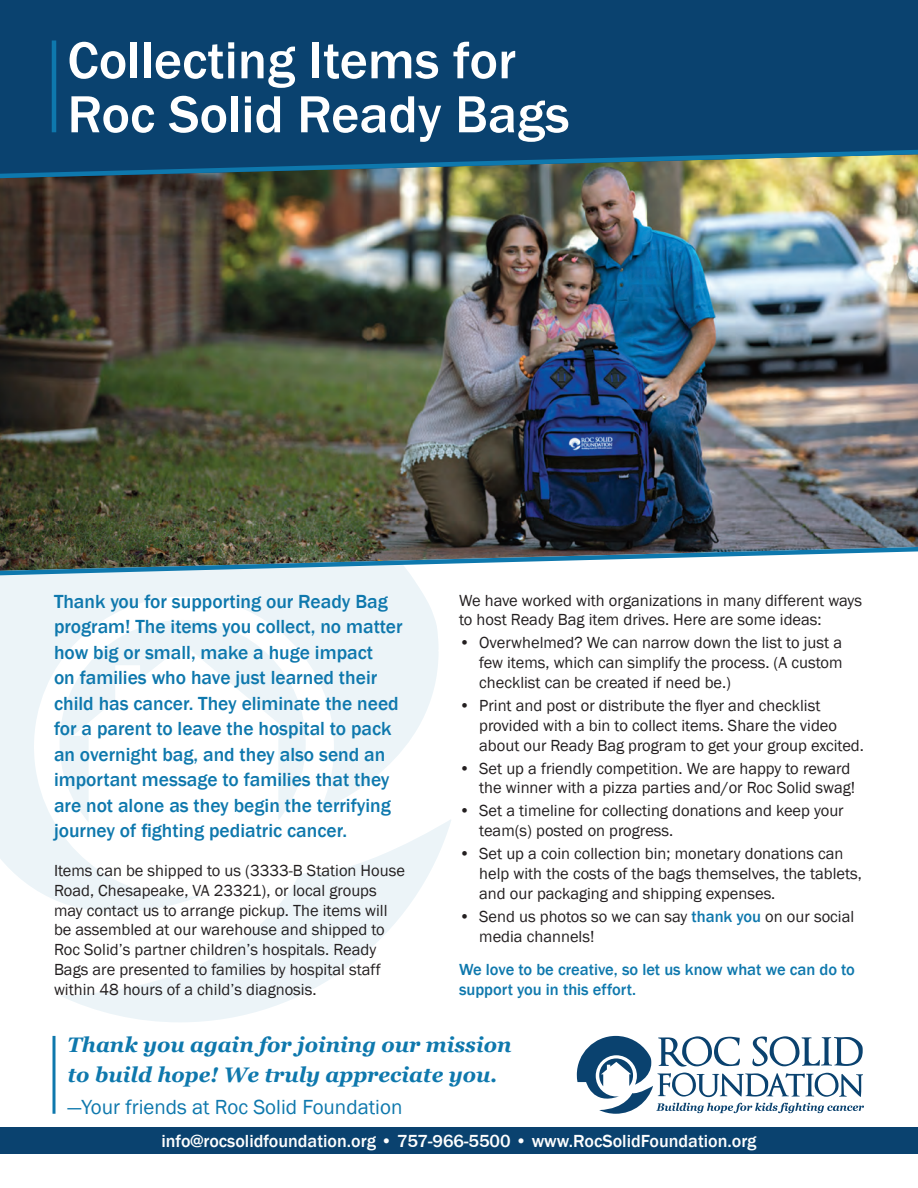
<style>
.page{position:relative;width:918px;height:1188px;background:#fff}
.page>*{position:absolute;margin:0;border:0;box-sizing:border-box;transform-origin:0 0}
.t1{font:500 54px/54px "Franklin Gothic";color:#fff}
.t2{font:italic 700 21px/30px "Georgia";color:#0e78ad}
.t3{font:21px "Franklin Gothic";color:#0e78ad}
.t4{font:500 19.5px/25.5px "Franklin Gothic";color:#0e78ad}
.t5{font:500 18px "Franklin Gothic";color:#fff}
.t6{font:16.5px/19.8px "Franklin Gothic";color:#231f20}
.t7{font:500 16.5px/19.8px "Franklin Gothic";color:#0e78ad}
.s1{font-weight:500;color:#0e78ad}
</style>
<div class="page">
<svg style="left:61px;top:820px;width:390px;height:202px"></svg>
<svg style="left:0;top:578px;width:439px;height:387px"></svg>
<div style="left:0;top:0;width:918px;height:179px;background:#0a426f"></div>
<img style="left:0;top:149px;width:918px;height:429px">
<svg style="left:577px;top:1036px;width:287px;height:78px"></svg>
<div style="left:0;top:1127px;width:918px;height:27px;background:#0a426f"></div>
<hr style="left:52px;top:40px;width:4px;height:92px;background:#0e78ad">
<svg style="left:52px;top:1036px;width:4px;height:78px"></svg>
<h1 class="t1" style="left:68px;top:34px;width:504px">Collecting Items for<br>Roc Solid Ready Bags</h1>
<p class="t4" style="left:54px;top:589px;width:350px">Thank you for supporting our Ready Bag program! The items you collect, no matter how big or small, make a huge impact<br>on families who have just learned their child has cancer. They eliminate the need for a parent to leave the hospital to pack an overnight bag, and they also send an important message to families that they are not alone as they begin the terrifying journey of fighting pediatric cancer.</p>
<p class="t6" style="left:459px;top:591px;width:404px">We have worked with organizations in many different ways to host Ready Bag item drives. Here are some ideas:</p>
<p class="t6" style="left:479px;top:633px;width:365px;text-align:justify;text-indent:-20px">• Overwhelmed? We can narrow down the list to just a few items, which can simplify the process. (A custom checklist can be created if need be.)</p>
<p class="t6" style="left:479px;top:696px;width:386px;text-indent:-20px">• Print and post or distribute the flyer and checklist provided with a bin to collect items. Share the video about our Ready Bag program to get your group excited.</p>
<p class="t6" style="left:479px;top:759px;width:378px;text-indent:-20px">• Set up a friendly competition. We are happy to reward the winner with a pizza parties and/or Roc Solid swag!</p>
<p class="t6" style="left:479px;top:801px;width:366px;text-indent:-20px">• Set a timeline for collecting donations and keep your team(s) posted on progress.</p>
<p class="t6" style="left:479px;top:844px;width:384px;text-indent:-20px">• Set up a coin collection bin; monetary donations can help with the costs of the bags themselves, the tablets, and our packaging and shipping expenses.</p>
<p class="t6" style="left:479px;top:907px;width:377px;text-indent:-20px">• Send us photos so we can say <span class="s1">thank you</span> on our social media channels!</p>
<p class="t7" style="left:459px;top:960px;width:397px">We love to be creative, so let us know what we can do to support you in this effort.</p>
<p class="t6" style="left:54px;top:861px;width:353px">Items can be shipped to us (3333-B Station House Road, Chesapeake, VA 23321), or local groups may contact us to arrange pickup. The items will be assembled at our warehouse and shipped to Roc Solid’s partner children’s hospitals. Ready Bags are presented to families by hospital staff within 48 hours of a child’s diagnosis.</p>
<p class="t2" style="left:68px;top:1029px;width:446px">Thank you again for joining our mission to build hope! We truly appreciate you.</p>
<p class="t3" style="left:68px;top:1094px;width:336px">—Your friends at Roc Solid Foundation</p>
<p class="t5" style="left:161px;top:1130px;width:597px">info@rocsolidfoundation.org • 757-966-5500 • www.RocSolidFoundation.org</p>
</div>
